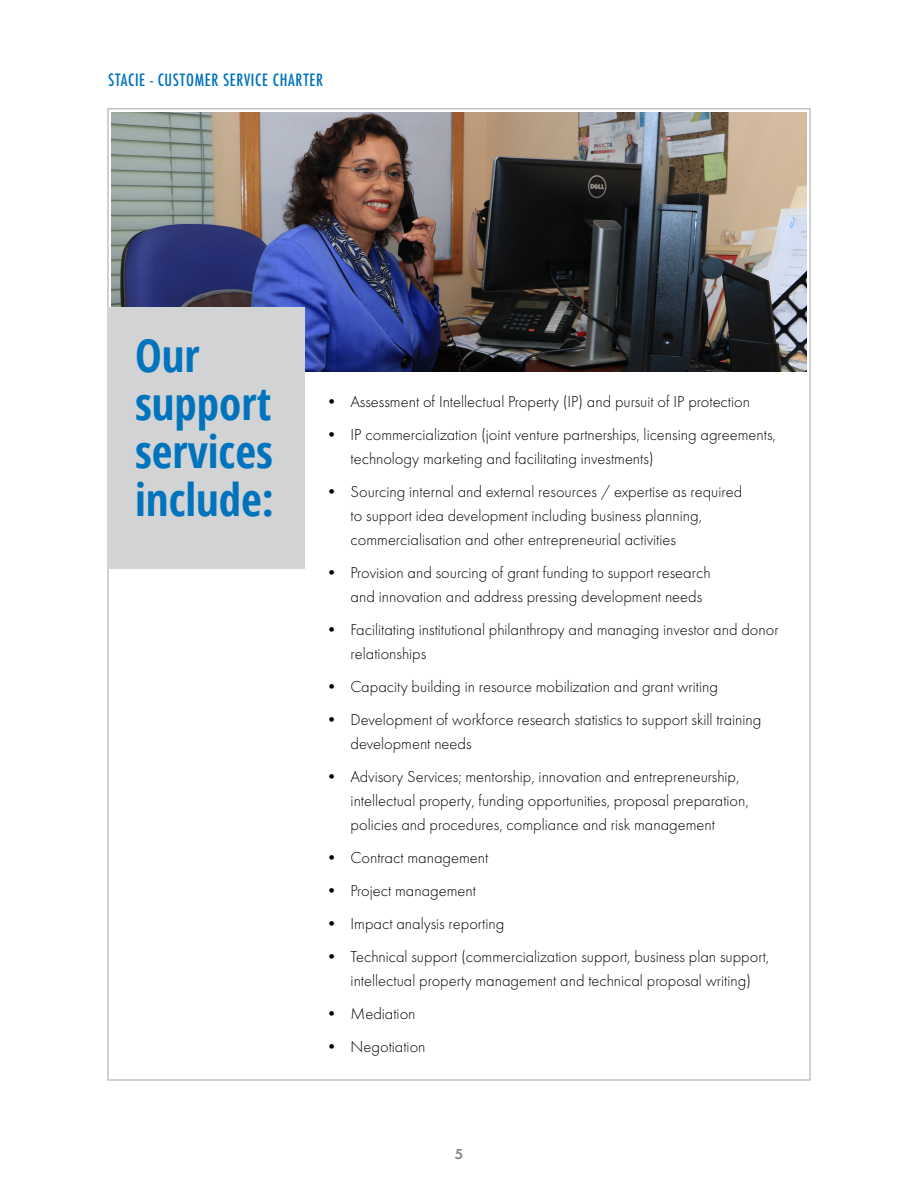
<style>
.page{position:relative;width:918px;height:1188px;background:#fff}
.page>*{position:absolute;margin:0;border:0;box-sizing:border-box;transform-origin:0 0}
.t1{font:700 condensed 45px/48px "Open Sans";color:#0073bd}
.t2{font:300 16.5px/24px "Futura PT";color:#000}
.t3{font:500 condensed 16.5px "Futura";letter-spacing:.04em;color:#0073bd}
.t4{font:600 15px "Futura PT";color:#828487}
.s1{font-weight:400}
</style>
<div class="page">
<img style="left:111px;top:112px;width:696px;height:259px">
<div style="left:108px;top:308px;width:197px;height:261px;background:#d1d3d4"></div>
<p class="t3" style="left:108px;top:69px;width:217px">STACIE - CUSTOMER SERVICE CHARTER</p>
<h1 class="t1" style="left:135px;top:330px;width:141px">Our support services include:</h1>
<p class="t2" style="left:324px;top:389px;width:428px"><span class="s1">•</span> Assessment of Intellectual Property (IP) and pursuit of IP protection</p>
<p class="t2" style="left:351px;top:422px;width:427px;text-indent:-27px">• IP commercialization (joint venture partnerships, licensing agreements, technology marketing and facilitating investments)</p>
<p class="t2" style="left:351px;top:479px;width:393px;text-indent:-27px">• Sourcing internal and external resources / expertise as required to support idea development including business planning, commercialisation and other entrepreneurial activities</p>
<p class="t2" style="left:351px;top:560px;width:361px;text-indent:-27px">• Provision and sourcing of grant funding to support research and innovation and address pressing development needs</p>
<p class="t2" style="left:351px;top:617px;width:430px;text-indent:-27px">• Facilitating institutional philanthropy and managing investor and donor relationships</p>
<p class="t2" style="left:324px;top:674px;width:396px">• Capacity building in resource mobilization and grant writing</p>
<p class="t2" style="left:351px;top:707px;width:412px;text-indent:-27px">• Development of workforce research statistics to support skill training development needs</p>
<p class="t2" style="left:351px;top:764px;width:400px;text-indent:-27px">• Advisory Services; mentorship, innovation and entrepreneurship, intellectual property, funding opportunities, proposal preparation, policies and procedures, compliance and risk management</p>
<p class="t2" style="left:324px;top:845px;width:166px">• Contract management</p>
<p class="t2" style="left:324px;top:878px;width:154px">• Project management</p>
<p class="t2" style="left:324px;top:911px;width:182px">• Impact analysis reporting</p>
<p class="t2" style="left:324px;top:944px;width:447px;text-align:center">• Technical support (commercialization support, business plan support, intellectual property management and technical proposal writing)</p>
<p class="t2" style="left:324px;top:1001px;width:93px">• Mediation</p>
<p class="t2" style="left:324px;top:1034px;width:103px">• Negotiation</p>
<p class="t4" style="left:455px;top:1145px;width:10px">5</p>
</div>
